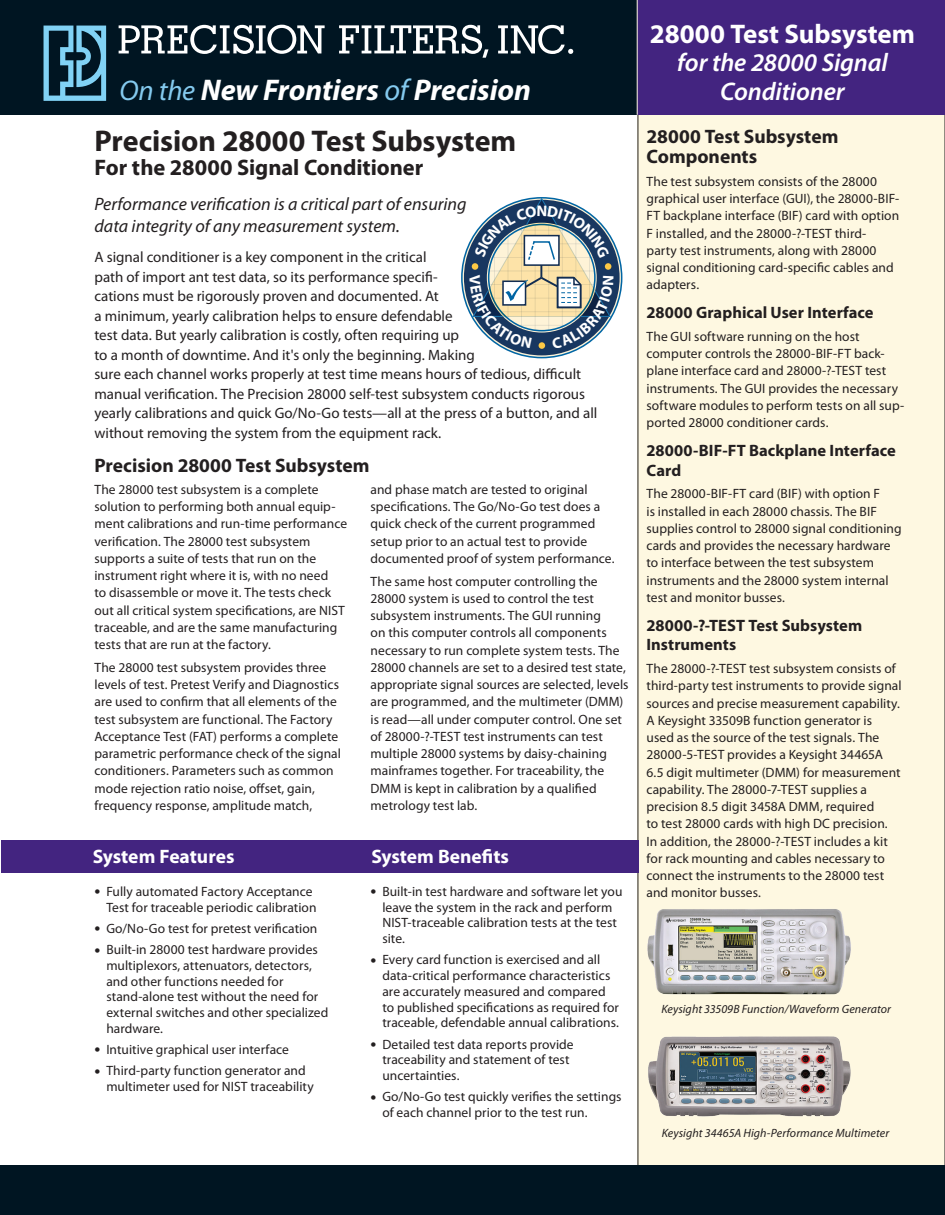
<style>
.page{position:relative;width:945px;height:1215px;background:#fff}
.page>*{position:absolute;margin:0;border:0;box-sizing:border-box;transform-origin:0 0}
.t1{font:italic 700 30px "Myriad Pro";letter-spacing:-.005em;color:#fff}
.t2{font:700 30px "Myriad Pro";letter-spacing:-.005em;color:#231f20}
.t3{font:700 27px "Myriad Pro";letter-spacing:-.005em;color:#fff}
.t4{font:italic 600 25.5px/28.5px "Myriad Pro";letter-spacing:-.005em;color:#fff;text-align:center}
.t5{font:700 22.5px "Myriad Pro";letter-spacing:-.005em;color:#231f20}
.t6{font:700 19.5px/20.2px "Myriad Pro";color:#231f20}
.t7{font:700 19.5px "Myriad Pro";color:#fff}
.t8{font:italic 18px/21.6px "Myriad Pro";color:#231f20}
.t9{font:700 16.5px/19.8px "Myriad Pro";color:#231f20}
.t10{font:15px/19.5px "Myriad Pro";color:#231f20}
.t11{font:13.5px/17.2px "Myriad Pro";letter-spacing:.005em;color:#231f20}
.t12{font:italic 12px "Myriad Pro";letter-spacing:.005em;color:#231f20}
.s1{font-weight:400;font-size:28.5px;color:#84caef}
.s2{font-weight:400;color:#84caef}
.s3{font-size:21px}
</style>
<div class="page">
<div style="left:638px;top:109px;width:307px;height:1061px;background:#fef8e1"></div>
<div style="left:1px;top:840px;width:637px;height:32px;background:#432480"></div>
<div style="left:0;top:0;width:650px;height:115px;background:#001522"></div>
<div style="left:637px;top:0;width:308px;height:115px;background:#432480"></div>
<div style="left:0;top:1165px;width:945px;height:50px;background:#001522"></div>
<svg style="left:44px;top:26px;width:62px;height:75px"></svg>
<svg style="left:339px;top:25px;width:149px;height:33px"></svg>
<svg style="left:119px;top:25px;width:206px;height:29px"></svg>
<svg style="left:498px;top:25px;width:75px;height:29px"></svg>
<hr style="left:637px;top:0;width:1px;height:115px;background:#fef8e1">
<img style="left:647px;top:909px;width:204px;height:85px">
<img style="left:648px;top:1036px;width:203px;height:81px">
<svg style="left:464px;top:197px;width:156px;height:158px"></svg>
<h1 class="t1" style="left:120px;top:71px;width:413px"><span class="s1">On the</span> New Frontiers <span class="s2">of</span> Precision</h1>
<h1 class="t2" style="left:94px;top:121px;width:423px">Precision 28000 Test Subsystem</h1>
<h3 class="t5" style="left:94px;top:153px;width:330px">For the 28000 Signal Conditioner</h3>
<h3 class="t8" style="left:94px;top:193px;width:374px">Performance verification is a critical part of ensuring data integrity of any measurement system.</h3>
<p class="t10" style="left:94px;top:247px;width:504px">A signal conditioner is a key component in the critical<br>path of import ant test data, so its performance specifi-<br>cations must be rigorously proven and documented. At<br>a minimum, yearly calibration helps to ensure defendable<br>test data. But yearly calibration is costly, often requiring up<br>to a month of downtime. And it's only the beginning. Making<br>sure each channel works properly at test time means hours of tedious, difficult manual verification. The Precision 28000 self-test subsystem conducts rigorous yearly calibrations and quick Go/No-Go tests—all at the press of a button, and all without removing the system from the equipment rack.</p>
<h3 class="t6" style="left:94px;top:454px;width:277px">Precision 28000 Test Subsystem</h3>
<p class="t11" style="left:94px;top:481px;width:254px">The 28000 test subsystem is a complete solution to performing both annual equip&shy;ment calibrations and run-time performance verification. The 28000 test subsystem supports a suite of tests that run on the instrument right where it is, with no need<br>to disassemble or move it. The tests check out all critical system specifications, are NIST traceable, and are the same manufacturing tests that are run at the factory.</p>
<p class="t11" style="left:94px;top:658px;width:248px">The 28000 test subsystem provides three levels of test. Pretest Verify and Diagnostics are used to confirm that all elements of the test subsystem are functional. The Factory Acceptance Test (FAT) performs a complete parametric performance check of the signal conditioners. Parameters such as common mode rejection ratio noise, offset, gain, frequency response, amplitude match,</p>
<p class="t11" style="left:371px;top:481px;width:245px">and phase match are tested to original specifications. The Go/No-Go test does a quick check of the current programmed setup prior to an actual test to provide documented proof of system performance.</p>
<p class="t11" style="left:371px;top:572px;width:260px">The same host computer controlling the 28000 system is used to control the test subsystem instruments. The GUI running<br>on this computer controls all components necessary to run complete system tests. The 28000 channels are set to a desired test state, appropriate signal sources are selected, levels are programmed, and the multimeter (DMM) is read—all under computer control. One set of 28000-?-TEST test instruments can test multiple 28000 systems by daisy-chaining mainframes together. For traceability, the DMM is kept in calibration by a qualified metrology test lab.</p>
<h3 class="t7" style="left:93px;top:843px;width:143px">System Features</h3>
<p class="t11" style="left:94px;top:883px;width:224px;line-height:15.8px;text-align:right"><span class="s3">•</span> Fully automated Factory Acceptance<br>Test for traceable periodic calibration</p>
<p class="t11" style="left:94px;top:920px;width:224px"><span class="s3">•</span> Go/No-Go test for pretest verification</p>
<p class="t11" style="left:106px;top:941px;width:224px;line-height:15.8px;text-indent:-12px"><span class="s3">•</span> Built-in 28000 test hardware provides multiplexors, attenuators, detectors, and other functions needed for stand-alone test without the need for external switches and other specialized hardware.</p>
<p class="t11" style="left:94px;top:1041px;width:196px"><span class="s3">•</span> Intuitive graphical user interface</p>
<p class="t11" style="left:106px;top:1062px;width:209px;line-height:15.8px;text-indent:-12px"><span class="s3">•</span> Third-party function generator and multimeter used for NIST traceability</p>
<h3 class="t7" style="left:371px;top:843px;width:139px">System Benefits</h3>
<p class="t11" style="left:382px;top:883px;width:242px;line-height:15.8px;text-indent:-12px"><span class="s3">•</span> Built-in test hardware and software let you leave the system in the rack and perform NIST-traceable calibration tests at the test site.</p>
<p class="t11" style="left:382px;top:952px;width:238px;line-height:15.8px;text-indent:-12px"><span class="s3">•</span> Every card function is exercised and all data-critical performance characteristics are accurately measured and compared to published specifications as required for traceable, defendable annual calibrations.</p>
<p class="t11" style="left:382px;top:1036px;width:193px;line-height:15.8px;text-indent:-12px"><span class="s3">•</span> Detailed test data reports provide traceability and statement of test uncertainties.</p>
<p class="t11" style="left:382px;top:1089px;width:241px;line-height:15.8px;text-indent:-12px"><span class="s3">•</span> Go/No-Go test quickly verifies the settings of each channel prior to the test run.</p>
<h2 class="t3" style="left:650px;top:16px;width:267px">28000 Test Subsystem</h2>
<h3 class="t4" style="left:677px;top:48px;width:212px">for the 28000 Signal<br>Conditioner</h3>
<h3 class="t6" style="left:647px;top:126px;width:193px">28000 Test Subsystem<br>Components</h3>
<p class="t11" style="left:647px;top:172px;width:254px">The test subsystem consists of the 28000 graphical user interface (GUI), the 28000-BIF-FT backplane interface (BIF) card with option F installed, and the 28000-?-TEST third&shy;party test instruments, along with 28000 signal conditioning card-specific cables and adapters.</p>
<p class="t9" style="left:647px;top:302px;width:229px">28000 Graphical User Interface</p>
<p class="t11" style="left:647px;top:327px;width:259px">The GUI software running on the host computer controls the 28000-BIF-FT back&shy;plane interface card and 28000-?-TEST test instruments. The GUI provides the necessary software modules to perform tests on all sup&shy;ported 28000 conditioner cards.</p>
<p class="t9" style="left:647px;top:440px;width:251px">28000-BIF-FT Backplane Interface<br>Card</p>
<p class="t11" style="left:647px;top:485px;width:257px">The 28000-BIF-FT card (BIF) with option F<br>is installed in each 28000 chassis. The BIF supplies control to 28000 signal conditioning cards and provides the necessary hardware to interface between the test subsystem instruments and the 28000 system internal test and monitor busses.</p>
<p class="t9" style="left:647px;top:615px;width:217px">28000-?-TEST Test Subsystem<br>Instruments</p>
<p class="t11" style="left:647px;top:660px;width:257px">The 28000-?-TEST test subsystem consists of third-party test instruments to provide signal sources and precise measurement capability.<br>A Keysight 33509B function generator is used as the source of the test signals. The 28000-5-TEST provides a Keysight 34465A 6.5 digit multimeter (DMM) for measurement capability. The 28000-7-TEST supplies a precision 8.5 digit 3458A DMM, required<br>to test 28000 cards with high DC precision.<br>In addition, the 28000-?-TEST includes a kit for rack mounting and cables necessary to connect the instruments to the 28000 test and monitor busses.</p>
<p class="t12" style="left:661px;top:1001px;width:231px">Keysight 33509B Function/Waveform Generator</p>
<p class="t12" style="left:662px;top:1126px;width:229px">Keysight 34465A High-Performance Multimeter</p>
</div>
